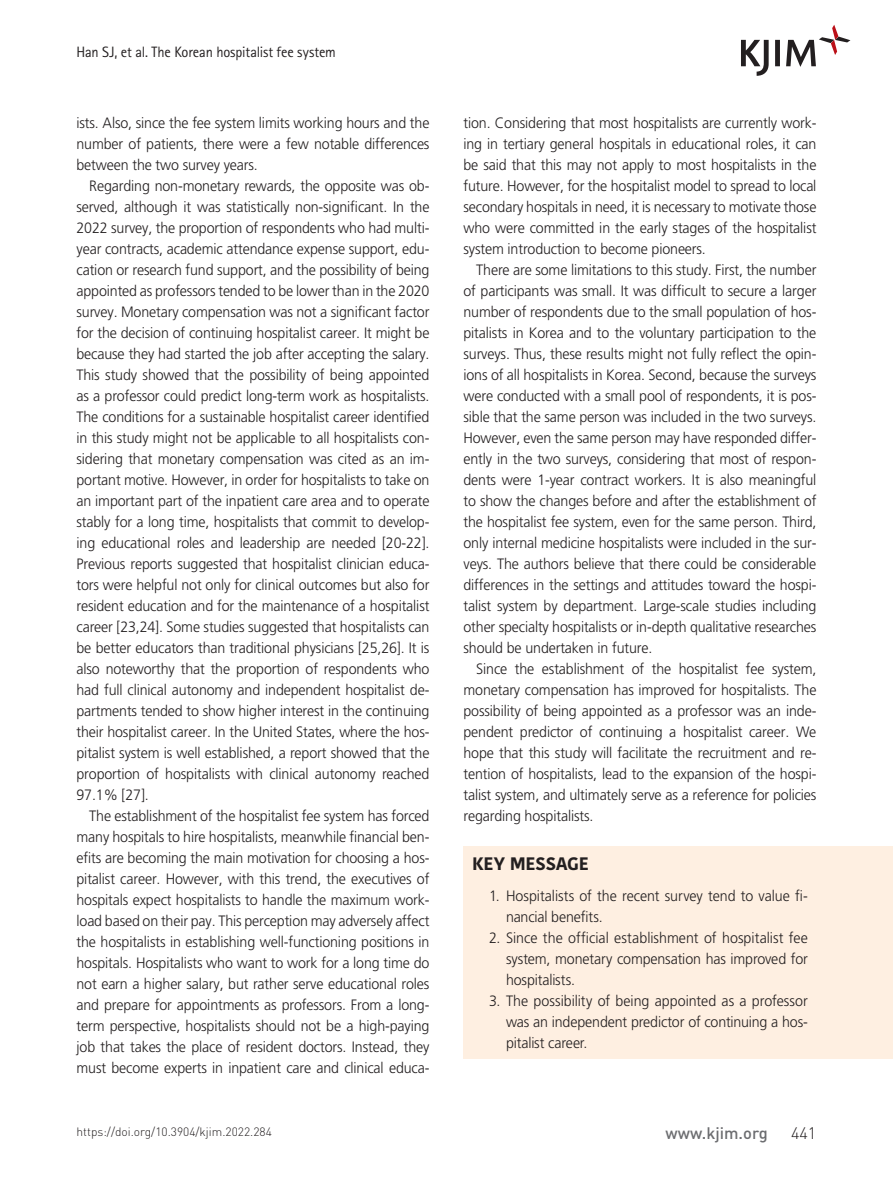
<style>
.page{position:relative;width:893px;height:1191px;background:#fff}
.page>*{position:absolute;margin:0;border:0;box-sizing:border-box;transform-origin:0 0}
.t1{font:700 18px "Kohinoor Bangla";letter-spacing:-.01em;color:#231f20}
.t2{font:500 16.5px "DIN Pro";color:#6c6d70}
.t3{font:300 16.5px "DIN Pro";color:#231f20}
.t4{font:300 15px/21px "Frutiger LT Std";letter-spacing:-.01em;color:#231f20;text-align:justify;scale:.95 1}
.t5{font:15px "Rotis Sans Serif Std";letter-spacing:-.01em;color:#231f20;scale:.96 1}
.t6{font:300 12px "DIN Pro";color:#231f20}
</style>
<div class="page">
<svg style="left:741px;top:25px;width:109px;height:51px"></svg>
<div style="left:463px;top:846px;width:430px;height:212px;background:#feefe1"></div>
<p class="t5" style="left:77px;top:43px;width:272px">Han SJ, et al. The Korean hospitalist fee system</p>
<p class="t4" style="left:77px;top:112px;width:373px">ists. Also, since the fee system limits working hours and the number of patients, there were a few notable differences between the two survey years.</p>
<p class="t4" style="left:77px;top:175px;width:373px;text-indent:13px">Regarding non-monetary rewards, the opposite was ob&shy;served, although it was statistically non-significant. In the 2022 survey, the proportion of respondents who had multi&shy;year contracts, academic attendance expense support, edu&shy;cation or research fund support, and the possibility of being appointed as professors tended to be lower than in the 2020 survey. Monetary compensation was not a significant factor for the decision of continuing hospitalist career. It might be because they had started the job after accepting the salary.<br>This study showed that the possibility of being appointed as a professor could predict long-term work as hospitalists.<br>The conditions for a sustainable hospitalist career identified in this study might not be applicable to all hospitalists con&shy;sidering that monetary compensation was cited as an im&shy;portant motive. However, in order for hospitalists to take on an important part of the inpatient care area and to operate stably for a long time, hospitalists that commit to develop&shy;ing educational roles and leadership are needed [20-22].<br>Previous reports suggested that hospitalist clinician educa&shy;tors were helpful not only for clinical outcomes but also for resident education and for the maintenance of a hospitalist career [23,24]. Some studies suggested that hospitalists can be better educators than traditional physicians [25,26]. It is also noteworthy that the proportion of respondents who had full clinical autonomy and independent hospitalist de&shy;partments tended to show higher interest in the continuing their hospitalist career. In the United States, where the hos&shy;pitalist system is well established, a report showed that the proportion of hospitalists with clinical autonomy reached 97.1% [27].</p>
<p class="t4" style="left:77px;top:805px;width:373px;text-indent:13px">The establishment of the hospitalist fee system has forced many hospitals to hire hospitalists, meanwhile financial ben&shy;efits are becoming the main motivation for choosing a hos&shy;pitalist career. However, with this trend, the executives of hospitals expect hospitalists to handle the maximum work&shy;load based on their pay. This perception may adversely affect the hospitalists in establishing well-functioning positions in hospitals. Hospitalists who want to work for a long time do not earn a higher salary, but rather serve educational roles and prepare for appointments as professors. From a long&shy;term perspective, hospitalists should not be a high-paying job that takes the place of resident doctors. Instead, they must become experts in inpatient care and clinical educa-</p>
<p class="t4" style="left:463px;top:112px;width:373px">tion. Considering that most hospitalists are currently work&shy;ing in tertiary general hospitals in educational roles, it can be said that this may not apply to most hospitalists in the future. However, for the hospitalist model to spread to local secondary hospitals in need, it is necessary to motivate those who were committed in the early stages of the hospitalist system introduction to become pioneers.</p>
<p class="t4" style="left:463px;top:259px;width:373px;text-indent:13px">There are some limitations to this study. First, the number of participants was small. It was difficult to secure a larger number of respondents due to the small population of hos&shy;pitalists in Korea and to the voluntary participation to the surveys. Thus, these results might not fully reflect the opin&shy;ions of all hospitalists in Korea. Second, because the surveys were conducted with a small pool of respondents, it is pos&shy;sible that the same person was included in the two surveys.<br>However, even the same person may have responded differ&shy;ently in the two surveys, considering that most of respon&shy;dents were 1-year contract workers. It is also meaningful to show the changes before and after the establishment of the hospitalist fee system, even for the same person. Third, only internal medicine hospitalists were included in the sur&shy;veys. The authors believe that there could be considerable differences in the settings and attitudes toward the hospi&shy;talist system by department. Large-scale studies including other specialty hospitalists or in-depth qualitative researches should be undertaken in future.</p>
<p class="t4" style="left:463px;top:658px;width:373px;text-indent:13px">Since the establishment of the hospitalist fee system, monetary compensation has improved for hospitalists. The possibility of being appointed as a professor was an inde&shy;pendent predictor of continuing a hospitalist career. We hope that this study will facilitate the recruitment and re&shy;tention of hospitalists, lead to the expansion of the hospi&shy;talist system, and ultimately serve as a reference for policies regarding hospitalists.</p>
<p class="t1" style="left:472px;top:847px;width:118px">KEY MESSAGE</p>
<p class="t4" style="left:506px;top:885px;width:319px;text-indent:-17px">1. Hospitalists of the recent survey tend to value fi&shy;nancial benefits.</p>
<p class="t4" style="left:506px;top:927px;width:319px;text-indent:-17px">2. Since the official establishment of hospitalist fee system, monetary compensation has improved for hospitalists.</p>
<p class="t4" style="left:506px;top:990px;width:319px;text-indent:-17px">3. The possibility of being appointed as a professor was an independent predictor of continuing a hos&shy;pitalist career.</p>
<p class="t6" style="left:77px;top:1123px;width:197px">https://doi.org/10.3904/kjim.2022.284</p>
<p class="t2" style="left:666px;top:1121px;width:104px">www.kjim.org</p>
<p class="t3" style="left:791px;top:1121px;width:27px">441</p>
</div>
